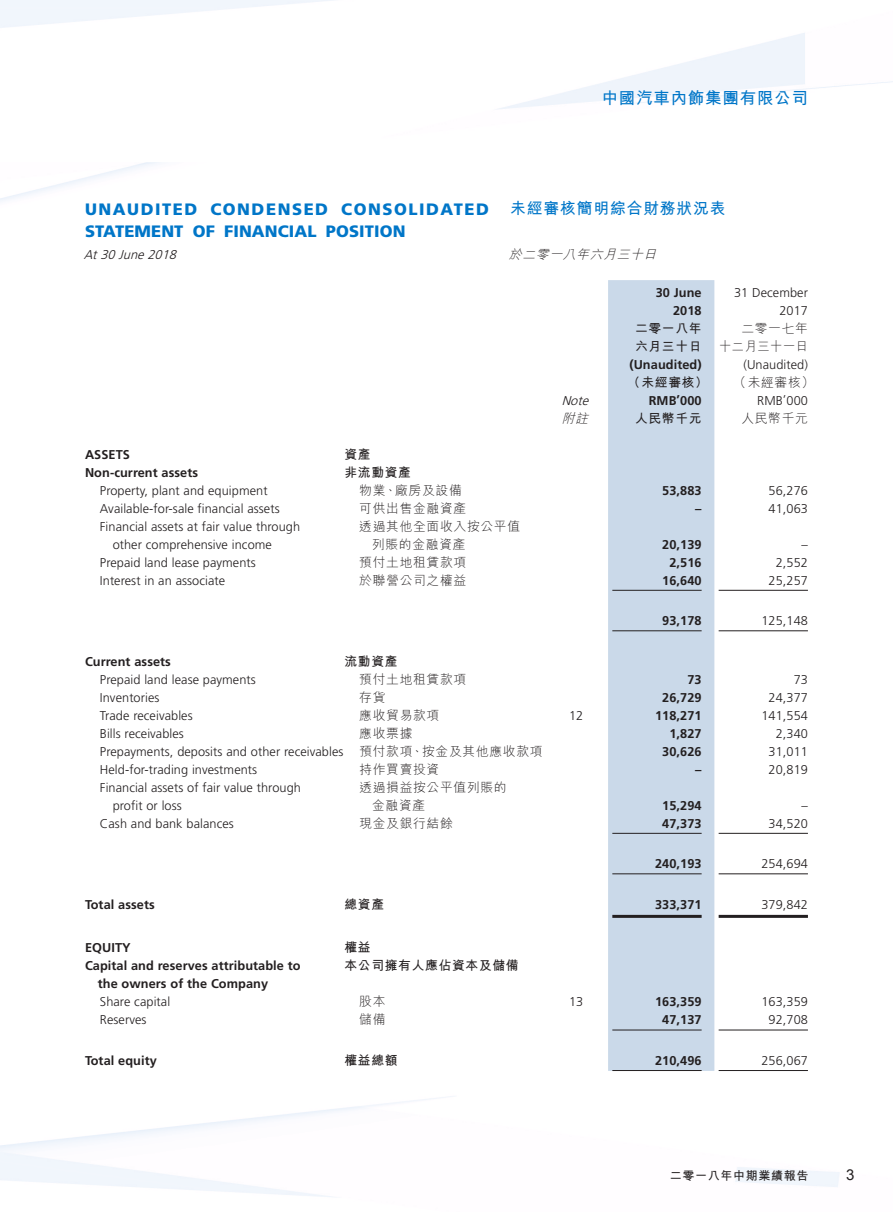
<style>
.page{position:relative;width:893px;height:1212px;background:#fff}
.page>*{position:absolute;margin:0;border:0;box-sizing:border-box;transform-origin:0 0}
.t1{font:900 16.5px/22.5px "Frutiger LT Std";letter-spacing:.095em;color:#0076c8}
.t2{font:700 16.5px "M Hei HK";letter-spacing:.045em;color:#0076c8}
.t3{font:700 15.75px "M Hei HK";letter-spacing:.055em;color:#0076c8}
.t4{font:15px "Arial";color:#231f20}
.t5{font:300 12.75px/18px "Frutiger LT Std";letter-spacing:.005em;color:#231f20}
.t6{font:700 12.75px/18px "Frutiger LT Std";letter-spacing:.005em;color:#231f20}
.t7{font:300 12.75px/18px "M Hei HK";letter-spacing:.055em;color:#231f20}
.t8{font:700 12.75px "M Hei HK";letter-spacing:.055em;color:#231f20}
.t9{font:italic 300 12.75px "Frutiger LT Std";color:#231f20}
.t10{font:italic 300 12.75px "M Hei HK";color:#231f20}
.t11{font:300 12.75px "M Hei HK";letter-spacing:.055em;color:#231f20;scale:.95 1}
.t12{font:700 12px "M Hei HK";letter-spacing:.055em;color:#231f20}
.s1{font-family:"M Hei HK"}
</style>
<div class="page">
<div style="left:608px;top:280px;width:106px;height:791px;background:#cad9e9"></div>
<hr style="left:612px;top:590px;width:90px;height:1px;background:#231f20">
<hr style="left:719px;top:590px;width:89px;height:1px;background:#231f20">
<hr style="left:612px;top:630px;width:90px;height:1px;background:#231f20">
<hr style="left:719px;top:630px;width:89px;height:1px;background:#231f20">
<hr style="left:612px;top:833px;width:90px;height:1px;background:#231f20">
<hr style="left:719px;top:833px;width:89px;height:1px;background:#231f20">
<hr style="left:612px;top:873px;width:90px;height:1px;background:#231f20">
<hr style="left:719px;top:873px;width:89px;height:1px;background:#231f20">
<hr style="left:612px;top:915px;width:90px;height:3px;background:#231f20">
<hr style="left:719px;top:915px;width:89px;height:3px;background:#231f20">
<hr style="left:612px;top:1029px;width:90px;height:1px;background:#231f20">
<hr style="left:719px;top:1029px;width:89px;height:1px;background:#231f20">
<hr style="left:612px;top:1070px;width:90px;height:1px;background:#231f20">
<hr style="left:719px;top:1070px;width:89px;height:1px;background:#231f20">
<p class="t2" style="left:602px;top:86px;width:208px">中國汽車內飾集團有限公司</p>
<p class="t1" style="left:85px;top:198px;width:405px">UNAUDITED CONDENSED CONSOLIDATED<br>STATEMENT OF FINANCIAL POSITION</p>
<p class="t9" style="left:84px;top:248px;width:98px">At30June2018</p>
<p class="t3" style="left:510px;top:197px;width:217px">未經審核簡明綜合財務狀況表</p>
<p class="t10" style="left:509px;top:247px;width:152px">於二零一八年六月三十日</p>
<p class="t6" style="left:656px;top:283px;width:47px">30 June</p>
<p class="t5" style="left:734px;top:283px;width:75px">31 December</p>
<p class="t6" style="left:673px;top:301px;width:30px">2018</p>
<p class="t5" style="left:779px;top:301px;width:30px">2017</p>
<p class="t8" style="left:635px;top:319px;width:68px">二零一八年</p>
<p class="t7" style="left:741px;top:319px;width:68px">二零一七年</p>
<p class="t8" style="left:635px;top:337px;width:68px">六月三十日</p>
<p class="t11" style="left:719px;top:339px;width:95px">十二月三十一日</p>
<p class="t6" style="left:629px;top:355px;width:74px">(Unaudited)</p>
<p class="t5" style="left:743px;top:355px;width:66px">(Unaudited)</p>
<p class="t8" style="left:627px;top:373px;width:82px">（未經審核）</p>
<p class="t7" style="left:734px;top:373px;width:82px">（未經審核）</p>
<p class="t9" style="left:562px;top:393px;width:32px">Note</p>
<p class="t6" style="left:649px;top:391px;width:54px">RMB’000</p>
<p class="t5" style="left:757px;top:391px;width:52px">RMB’000</p>
<p class="t10" style="left:562px;top:411px;width:31px">附註</p>
<p class="t8" style="left:635px;top:409px;width:68px">人民幣千元</p>
<p class="t7" style="left:741px;top:409px;width:68px">人民幣千元</p>
<p class="t6" style="left:85px;top:445px;width:47px">ASSETS</p>
<p class="t8" style="left:344px;top:445px;width:28px">資產</p>
<p class="t6" style="left:85px;top:463px;width:115px">Non-current assets</p>
<p class="t8" style="left:344px;top:463px;width:68px">非流動資產</p>
<p class="t5" style="left:100px;top:481px;width:169px">Property, plant and equipment</p>
<p class="t7" style="left:359px;top:481px;width:104px">物業、廠房及設備</p>
<p class="t6" style="left:662px;top:481px;width:41px">53,883</p>
<p class="t5" style="left:769px;top:481px;width:41px">56,276</p>
<p class="t5" style="left:100px;top:499px;width:181px">Available-for-sale financial assets</p>
<p class="t7" style="left:359px;top:499px;width:108px">可供出售金融資產</p>
<p class="t6" style="left:695px;top:499px;width:8px">–</p>
<p class="t5" style="left:769px;top:499px;width:41px">41,063</p>
<p class="t5" style="left:113px;top:517px;width:189px;text-indent:-13px">Financial assets at fair value through other comprehensive income</p>
<p class="t7" style="left:372px;top:517px;width:150px;text-indent:-13px">透過其他全面收入按公平值列賬的金融資產</p>
<p class="t6" style="left:662px;top:535px;width:41px">20,139</p>
<p class="t5" style="left:801px;top:535px;width:8px">–</p>
<p class="t5" style="left:100px;top:553px;width:157px">Prepaid land lease payments</p>
<p class="t7" style="left:359px;top:553px;width:108px">預付土地租賃款項</p>
<p class="t6" style="left:669px;top:553px;width:34px">2,516</p>
<p class="t5" style="left:776px;top:553px;width:34px">2,552</p>
<p class="t5" style="left:100px;top:571px;width:127px">Interest in an associate</p>
<p class="t7" style="left:359px;top:571px;width:108px">於聯營公司之權益</p>
<p class="t6" style="left:662px;top:571px;width:41px">16,640</p>
<p class="t5" style="left:769px;top:571px;width:41px">25,257</p>
<p class="t6" style="left:662px;top:612px;width:41px">93,178</p>
<p class="t5" style="left:761px;top:612px;width:48px">125,148</p>
<p class="t6" style="left:85px;top:652px;width:87px">Current assets</p>
<p class="t8" style="left:344px;top:652px;width:55px">流動資產</p>
<p class="t5" style="left:100px;top:670px;width:157px">Prepaid land lease payments</p>
<p class="t7" style="left:359px;top:670px;width:108px">預付土地租賃款項</p>
<p class="t6" style="left:687px;top:670px;width:16px">73</p>
<p class="t5" style="left:794px;top:670px;width:16px">73</p>
<p class="t5" style="left:100px;top:688px;width:61px">Inventories</p>
<p class="t7" style="left:359px;top:688px;width:28px">存貨</p>
<p class="t6" style="left:662px;top:688px;width:41px">26,729</p>
<p class="t5" style="left:769px;top:688px;width:41px">24,377</p>
<p class="t5" style="left:100px;top:706px;width:94px">Trade receivables</p>
<p class="t7" style="left:359px;top:706px;width:82px">應收貿易款項</p>
<p class="t5" style="left:569px;top:706px;width:16px">12</p>
<p class="t6" style="left:655px;top:706px;width:48px">118,271</p>
<p class="t5" style="left:761px;top:706px;width:48px">141,554</p>
<p class="t5" style="left:100px;top:724px;width:85px">Bills receivables</p>
<p class="t7" style="left:359px;top:724px;width:55px">應收票據</p>
<p class="t6" style="left:669px;top:724px;width:34px">1,827</p>
<p class="t5" style="left:776px;top:724px;width:34px">2,340</p>
<p class="t5" style="left:100px;top:742px;width:444px">Prepayments, deposits and other receivables <span class="s1">預付款項、按金及其他應收款項</span></p>
<p class="t6" style="left:662px;top:742px;width:41px">30,626</p>
<p class="t5" style="left:769px;top:742px;width:41px">31,011</p>
<p class="t5" style="left:100px;top:760px;width:159px">Held-for-trading investments</p>
<p class="t7" style="left:359px;top:760px;width:82px">持作買賣投資</p>
<p class="t6" style="left:695px;top:760px;width:8px">–</p>
<p class="t5" style="left:769px;top:760px;width:41px">20,819</p>
<p class="t5" style="left:113px;top:778px;width:190px;text-indent:-13px">Financial assets of fair value through profit or loss</p>
<p class="t7" style="left:372px;top:778px;width:136px;text-indent:-13px">透過損益按公平值列賬的金融資產</p>
<p class="t6" style="left:662px;top:796px;width:41px">15,294</p>
<p class="t5" style="left:802px;top:796px;width:8px">–</p>
<p class="t5" style="left:100px;top:814px;width:135px">Cash and bank balances</p>
<p class="t7" style="left:359px;top:814px;width:95px">現金及銀行結餘</p>
<p class="t6" style="left:662px;top:814px;width:41px">47,373</p>
<p class="t5" style="left:769px;top:814px;width:41px">34,520</p>
<p class="t6" style="left:655px;top:855px;width:48px">240,193</p>
<p class="t5" style="left:761px;top:855px;width:48px">254,694</p>
<p class="t6" style="left:85px;top:895px;width:71px">Total assets</p>
<p class="t8" style="left:344px;top:895px;width:41px">總資產</p>
<p class="t6" style="left:655px;top:895px;width:48px">333,371</p>
<p class="t5" style="left:761px;top:895px;width:48px">379,842</p>
<p class="t6" style="left:85px;top:939px;width:47px">EQUITY</p>
<p class="t8" style="left:344px;top:938px;width:28px">權益</p>
<p class="t6" style="left:98px;top:957px;width:204px;text-indent:-13px">Capital and reserves attributable to the owners of the Company</p>
<p class="t8" style="left:344px;top:956px;width:176px">本公司擁有人應佔資本及儲備</p>
<p class="t5" style="left:100px;top:993px;width:72px">Share capital</p>
<p class="t7" style="left:359px;top:992px;width:28px">股本</p>
<p class="t5" style="left:569px;top:993px;width:16px">13</p>
<p class="t6" style="left:655px;top:993px;width:48px">163,359</p>
<p class="t5" style="left:761px;top:993px;width:48px">163,359</p>
<p class="t5" style="left:100px;top:1011px;width:48px">Reserves</p>
<p class="t7" style="left:359px;top:1010px;width:28px">儲備</p>
<p class="t6" style="left:662px;top:1011px;width:41px">47,137</p>
<p class="t5" style="left:769px;top:1011px;width:41px">92,708</p>
<p class="t6" style="left:85px;top:1051px;width:73px">Total equity</p>
<p class="t8" style="left:344px;top:1051px;width:55px">權益總額</p>
<p class="t6" style="left:655px;top:1051px;width:48px">210,496</p>
<p class="t5" style="left:761px;top:1051px;width:48px">256,067</p>
<p class="t12" style="left:670px;top:1167px;width:140px">二零一八年中期業績報告</p>
<p class="t4" style="left:846px;top:1165px;width:10px">3</p>
</div>
